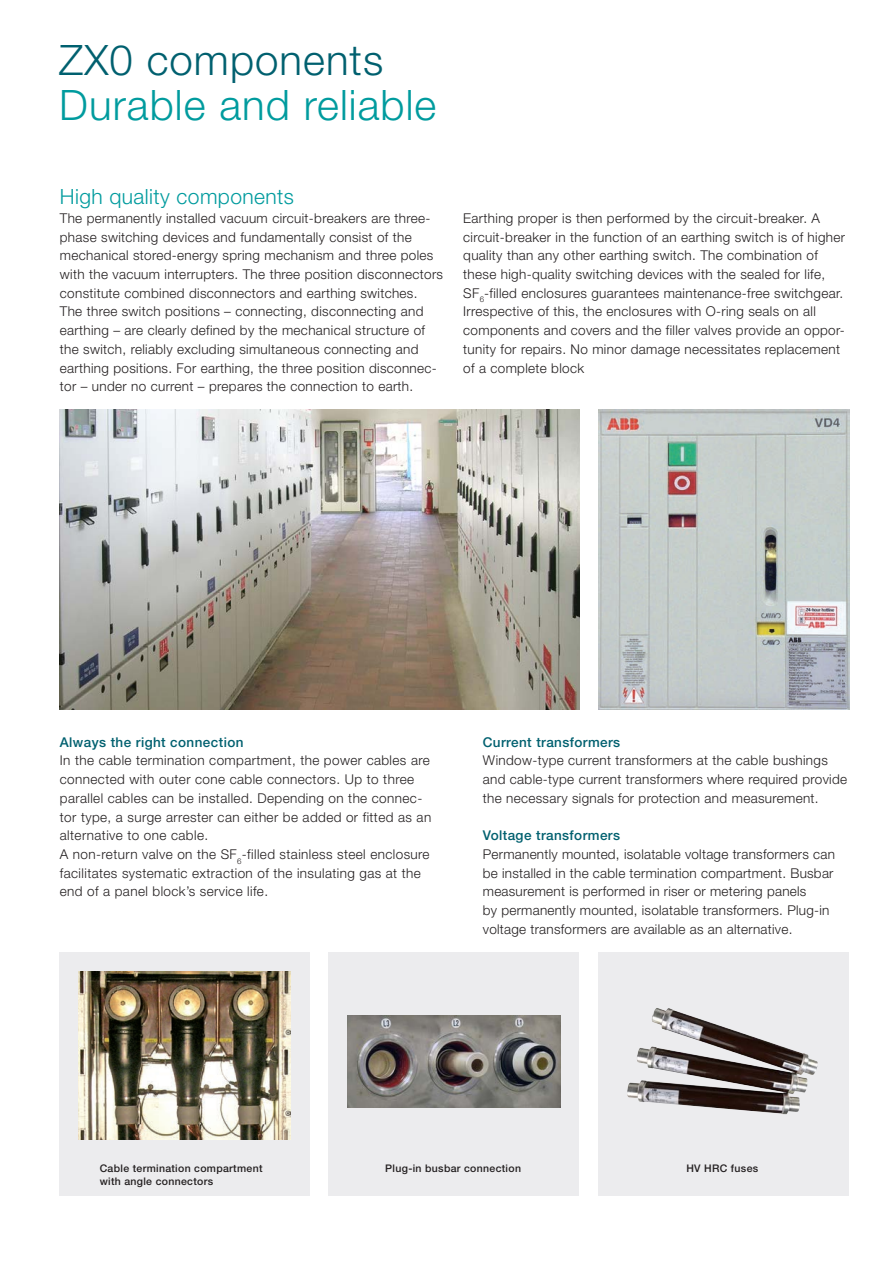
<style>
.page{position:relative;width:893px;height:1263px;background:#fff}
.page>*{position:absolute;margin:0;border:0;box-sizing:border-box;transform-origin:0 0}
.t1{font:300 42px "Helvetica Neue LT Std";letter-spacing:.025em;color:#009b9e}
.t2{font:300 42px "Helvetica Neue LT Std";letter-spacing:.025em;color:#00606f}
.t3{font:300 21px "Helvetica Neue LT Std";letter-spacing:.02em;color:#009b9e}
.t4{font:300 13.5px/18.8px "Helvetica Neue LT Std";letter-spacing:.025em;color:#231f20}
.t5{font:500 13.5px "Helvetica Neue LT Std";letter-spacing:.03em;color:#00606f}
.t6{font:500 10.5px/13.5px "Helvetica Neue LT Std";letter-spacing:.03em;color:#231f20}
</style>
<div class="page">
<div style="left:60px;top:952px;width:250px;height:244px;background:#ececee"></div>
<img style="left:78px;top:971px;width:213px;height:169px">
<img style="left:599px;top:410px;width:250px;height:299px">
<div style="left:329px;top:952px;width:250px;height:244px;background:#ececee"></div>
<div style="left:598px;top:952px;width:250px;height:244px;background:#ececee"></div>
<img style="left:347px;top:1015px;width:213px;height:92px">
<img style="left:627px;top:1008px;width:191px;height:106px">
<img style="left:60px;top:410px;width:519px;height:299px">
<h1 class="t2" style="left:59px;top:34px;width:326px">ZX0 components</h1>
<h1 class="t1" style="left:59px;top:79px;width:379px">Durable and reliable</h1>
<h2 class="t3" style="left:60px;top:184px;width:236px">High quality components</h2>
<p class="t4" style="left:60px;top:208px;width:385px">The permanently installed vacuum circuit-breakers are three&shy;phase switching devices and fundamentally consist of the mechanical stored-energy spring mechanism and three poles with the vacuum interrupters. The three position disconnectors constitute combined disconnectors and earthing switches.<br>The three switch positions – connecting, disconnecting and earthing – are clearly defined by the mechanical structure of the switch, reliably excluding simultaneous connecting and earthing positions. For earthing, the three position disconnec&shy;tor – under no current – prepares the connection to earth.</p>
<p class="t4" style="left:463px;top:208px;width:383px">Earthing proper is then performed by the circuit-breaker. A circuit-breaker in the function of an earthing switch is of higher quality than any other earthing switch. The combination of these high-quality switching devices with the sealed for life, SF<sub>6</sub>-filled enclosures guarantees maintenance-free switchgear.<br>Irrespective of this, the enclosures with O-ring seals on all components and covers and the filler valves provide an oppor&shy;tunity for repairs. No minor damage necessitates replacement of a complete block</p>
<p class="t5" style="left:60px;top:734px;width:185px">Always the right connection</p>
<p class="t4" style="left:60px;top:751px;width:373px">In the cable termination compartment, the power cables are connected with outer cone cable connectors. Up to three parallel cables can be installed. Depending on the connec&shy;tor type, a surge arrester can either be added or fitted as an alternative to one cable.<br>A non-return valve on the SF<sub>6</sub>-filled stainless steel enclosure facilitates systematic extraction of the insulating gas at the end of a panel block’s service life.</p>
<p class="t5" style="left:483px;top:734px;width:139px">Current transformers</p>
<p class="t4" style="left:483px;top:751px;width:366px">Window-type current transformers at the cable bushings and cable-type current transformers where required provide the necessary signals for protection and measurement.</p>
<p class="t5" style="left:483px;top:827px;width:139px">Voltage transformers</p>
<p class="t4" style="left:483px;top:844px;width:354px">Permanently mounted, isolatable voltage transformers can be installed in the cable termination compartment. Busbar measurement is performed in riser or metering panels<br>by permanently mounted, isolatable transformers. Plug-in voltage transformers are available as an alternative.</p>
<p class="t6" style="left:100px;top:1161px;width:164px">Cable termination compartment with angle connectors</p>
<p class="t6" style="left:385px;top:1161px;width:137px">Plug-in busbar connection</p>
<p class="t6" style="left:686px;top:1161px;width:73px">HV HRC fuses</p>
</div>
